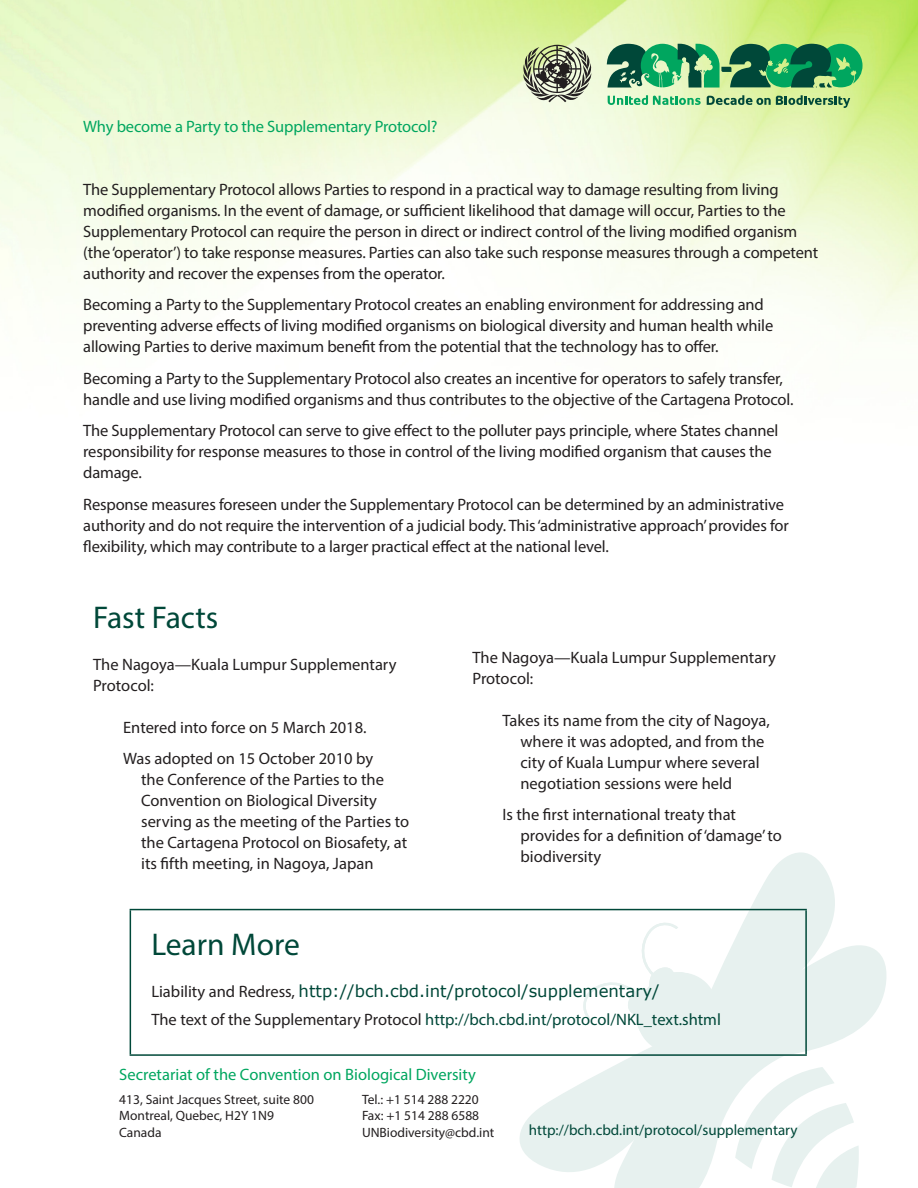
<style>
.page{position:relative;width:918px;height:1188px;background:#fff}
.page>*{position:absolute;margin:0;border:0;box-sizing:border-box;transform-origin:0 0}
.Header_L2{font:31.5px "Myriad Pro";color:#004839}
.Body{font:16.5px/21px "Myriad Pro";letter-spacing:-.01em;color:#231f20}
.Bullets_L2{font:16.5px/21px "Myriad Pro";color:#231f20}
.Body-2{font:16.5px "Myriad Pro";letter-spacing:-.005em;color:#00a65f}
.Header_L2-2{font:16.5px/21px "Myriad Pro";color:#231f20}
.Learn_more_fixed{font:16.5px "Myriad Pro";color:#004839}
.Learn_more_fixed-2{font:16.5px "Verdana";color:#004839}
.Body-3{font:15px "Myriad Pro";color:#004839}
.t1{font:13.5px/16.5px "Myriad Pro";color:#231f20}
.s1{font-family:"Myriad Pro";color:#231f20}
.s2{color:#231f20}
</style>
<div class="page">
<img style="left:0;top:0;width:918px;height:341px">
<svg style="left:508px;top:852px;width:379px;height:336px"></svg>
<hr style="left:130px;top:909px;width:677px;height:1px;background:#004839">
<hr style="left:130px;top:910px;width:1px;height:144px;background:#004839">
<hr style="left:805px;top:910px;width:2px;height:144px;background:#004839">
<hr style="left:130px;top:1054px;width:677px;height:2px;background:#004839">
<svg style="left:606px;top:44px;width:257px;height:44px;background:#3d9664"></svg>
<svg style="left:608px;top:95px;width:93px;height:10px"></svg>
<svg style="left:707px;top:95px;width:143px;height:13px;background:#94ba81"></svg>
<svg style="left:523px;top:45px;width:69px;height:57px;background:#979c86"></svg>
<p class="Body-2" style="left:83px;top:116px;width:356px">Why become a Party to the Supplementary Protocol?</p>
<p class="Body" style="left:83px;top:178px;width:736px">The Supplementary Protocol allows Parties to respond in a practical way to damage resulting from living modified organisms. In the event of damage, or sufficient likelihood that damage will occur, Parties to the Supplementary Protocol can require the person in direct or indirect control of the living modified organism (the ‘operator’) to take response measures. Parties can also take such response measures through a competent authority and recover the expenses from the operator.</p>
<p class="Body" style="left:83px;top:294px;width:692px">Becoming a Party to the Supplementary Protocol creates an enabling environment for addressing and preventing adverse effects of living modified organisms on biological diversity and human health while allowing Parties to derive maximum benefit from the potential that the technology has to offer.</p>
<p class="Body" style="left:83px;top:367px;width:712px">Becoming a Party to the Supplementary Protocol also creates an incentive for operators to safely transfer, handle and use living modified organisms and thus contributes to the objective of the Cartagena Protocol.</p>
<p class="Body" style="left:83px;top:420px;width:697px">The Supplementary Protocol can serve to give effect to the polluter pays principle, where States channel responsibility for response measures to those in control of the living modified organism that causes the damage.</p>
<p class="Body" style="left:83px;top:493px;width:707px">Response measures foreseen under the Supplementary Protocol can be determined by an administrative authority and do not require the intervention of a judicial body. This ‘administrative approach’ provides for flexibility, which may contribute to a larger practical effect at the national level.</p>
<p class="Header_L2" style="left:93px;top:598px;width:127px">Fast Facts</p>
<p class="Header_L2-2" style="left:93px;top:653px;width:305px">The Nagoya—Kuala Lumpur Supplementary<br>Protocol:</p>
<p class="Bullets_L2" style="left:123px;top:716px;width:245px">Entered into force on 5 March 2018.</p>
<p class="Bullets_L2" style="left:141px;top:748px;width:270px;text-indent:-18px">Was adopted on 15 October 2010 by<br>the Conference of the Parties to the Convention on Biological Diversity serving as the meeting of the Parties to the Cartagena Protocol on Biosafety, at its fifth meeting, in Nagoya, Japan</p>
<p class="Header_L2-2" style="left:472px;top:647px;width:305px">The Nagoya—Kuala Lumpur Supplementary<br>Protocol:</p>
<p class="Bullets_L2" style="left:520px;top:710px;width:251px;text-indent:-18px">Takes its name from the city of Nagoya, where it was adopted, and from the city of Kuala Lumpur where several negotiation sessions were held</p>
<p class="Bullets_L2" style="left:520px;top:804px;width:263px;text-indent:-18px">Is the first international treaty that provides for a definition of ‘damage’ to biodiversity</p>
<p class="Header_L2" style="left:151px;top:925px;width:150px">Learn More</p>
<p class="Learn_more_fixed-2" style="left:151px;top:979px;width:510px"><span class="s1">Liability and Redress,</span> http://bch.cbd.int/protocol/supplementary/</p>
<p class="Learn_more_fixed" style="left:151px;top:1009px;width:571px"><span class="s2">The text of the Supplementary Protocol</span> http://bch.cbd.int/protocol/NKL_text.shtml</p>
<p class="Body-2" style="left:119px;top:1064px;width:358px">Secretariat of the Convention on Biological Diversity</p>
<p class="t1" style="left:119px;top:1091px;width:196px">413, Saint Jacques Street, suite 800<br>Montreal, Quebec, H2Y 1N9<br>Canada</p>
<p class="t1" style="left:362px;top:1091px;width:134px">Tel.: +1 514 288 2220<br>Fax: +1 514 288 6588<br>UNBiodiversity@cbd.int</p>
<p class="Body-3" style="left:529px;top:1121px;width:270px">http://bch.cbd.int/protocol/supplementary</p>
</div>
